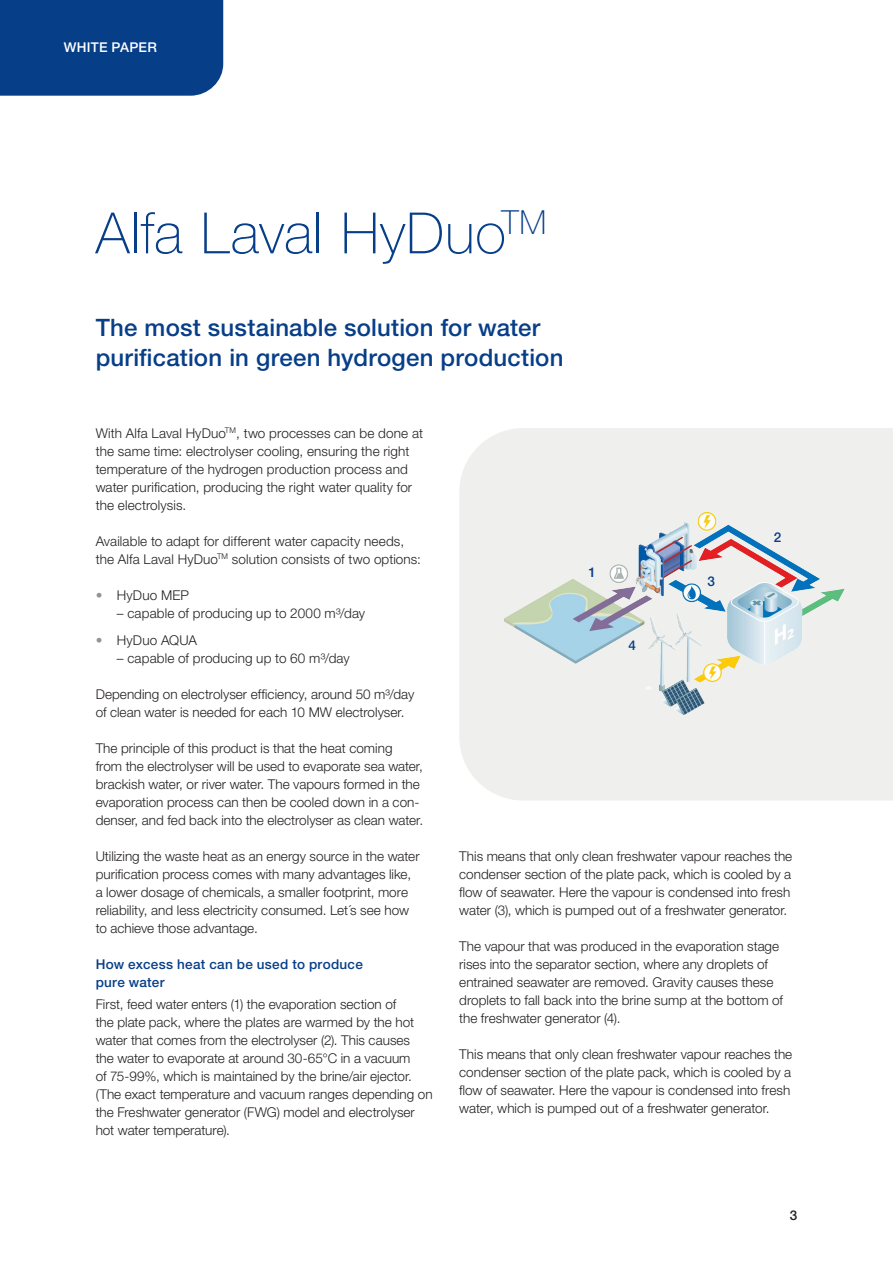
<style>
.page{position:relative;width:893px;height:1263px;background:#fff}
.page>*{position:absolute;margin:0;border:0;box-sizing:border-box;transform-origin:0 0}
.Headline_1{font:100 57px "Helvetica Neue LT Std";letter-spacing:.015em;color:#073e88}
.Sub_headline_1{font:500 24px/30px "Helvetica Neue LT Std";letter-spacing:.01em;color:#073e88}
.Bodycopy{font:300 13.5px/18px "Helvetica Neue LT Std";letter-spacing:.005em;color:#231f20}
.Sub_headline_4{font:500 13.5px/18px "Helvetica Neue LT Std";letter-spacing:.02em;color:#073e88}
.Sub_headline_4_White{font:500 13.5px "Helvetica Neue LT Std";letter-spacing:.02em;color:#fff}
.Bodycopy-2{font:500 13.5px "Helvetica Neue LT Std";color:#073e88}
.t1{font:500 13.5px "Helvetica Neue LT Std";color:#231f20}
.s1{font-weight:100;color:#9a928d}
</style>
<div class="page">
<div style="left:0;top:0;width:223px;height:96px;background:#073e88"></div>
<div style="left:459px;top:428px;width:434px;height:372px;background:#eff0ed"></div>
<img style="left:499px;top:494px;width:355px;height:224px">
<p class="Sub_headline_4_White" style="left:64px;top:39px;width:95px">WHITE PAPER</p>
<p class="Headline_1" style="left:96px;top:200px;width:452px">Alfa Laval HyDuo<sup>TM</sup></p>
<p class="Sub_headline_1" style="left:96px;top:312px;width:469px">The most sustainable solution for water purification in green hydrogen production</p>
<p class="Bodycopy" style="left:96px;top:424px;width:329px">With Alfa Laval HyDuo<sup>TM</sup>, two processes can be done at the same time: electrolyser cooling, ensuring the right temperature of the hydrogen production process and water purification, producing the right water quality for the electrolysis.</p>
<p class="Bodycopy" style="left:96px;top:532px;width:327px">Available to adapt for different water capacity needs, the Alfa Laval HyDuo<sup>TM</sup> solution consists of two options:</p>
<p class="Bodycopy" style="left:96px;top:586px;width:95px"><span class="s1">•</span> HyDuo MEP</p>
<p class="Bodycopy" style="left:117px;top:604px;width:250px">– capable of producing up to 2000 m³/day</p>
<p class="Bodycopy" style="left:96px;top:631px;width:103px"><span class="s1">•</span> HyDuo AQUA</p>
<p class="Bodycopy" style="left:117px;top:649px;width:234px">– capable of producing up to 60 m³/day</p>
<p class="Bodycopy" style="left:96px;top:685px;width:320px">Depending on electrolyser efficiency, around 50 m³/day of clean water is needed for each 10 MW electrolyser.</p>
<p class="Bodycopy" style="left:96px;top:739px;width:329px">The principle of this product is that the heat coming<br>from the electrolyser will be used to evaporate sea water, brackish water, or river water. The vapours formed in the evaporation process can then be cooled down in a con&shy;denser, and fed back into the electrolyser as clean water.</p>
<p class="Bodycopy" style="left:96px;top:847px;width:325px">Utilizing the waste heat as an energy source in the water purification process comes with many advantages like, a lower dosage of chemicals, a smaller footprint, more reliability, and less electricity consumed. Let´s see how to achieve those advantage.</p>
<p class="Sub_headline_4" style="left:96px;top:955px;width:269px">How excess heat can be used to produce pure water</p>
<p class="Bodycopy" style="left:96px;top:995px;width:338px">First, feed water enters (1) the evaporation section of<br>the plate pack, where the plates are warmed by the hot water that comes from the electrolyser (2). This causes<br>the water to evaporate at around 30-65°C in a vacuum<br>of 75-99%, which is maintained by the brine/air ejector. (The exact temperature and vacuum ranges depending on the Freshwater generator (FWG) model and electrolyser hot water temperature).</p>
<p class="Bodycopy-2" style="left:588px;top:564px;width:9px">1</p>
<p class="Bodycopy-2" style="left:628px;top:637px;width:9px">4</p>
<p class="Bodycopy-2" style="left:708px;top:573px;width:9px">3</p>
<p class="Bodycopy-2" style="left:774px;top:529px;width:9px">2</p>
<p class="Bodycopy" style="left:459px;top:846px;width:335px">This means that only clean freshwater vapour reaches the condenser section of the plate pack, which is cooled by a flow of seawater. Here the vapour is condensed into fresh water (3), which is pumped out of a freshwater generator.</p>
<p class="Bodycopy" style="left:459px;top:936px;width:325px">The vapour that was produced in the evaporation stage rises into the separator section, where any droplets of entrained seawater are removed. Gravity causes these droplets to fall back into the brine sump at the bottom of the freshwater generator (4).</p>
<p class="Bodycopy" style="left:459px;top:1044px;width:335px">This means that only clean freshwater vapour reaches the condenser section of the plate pack, which is cooled by a flow of seawater. Here the vapour is condensed into fresh water, which is pumped out of a freshwater generator.</p>
<p class="t1" style="left:790px;top:1207px;width:9px">3</p>
</div>
